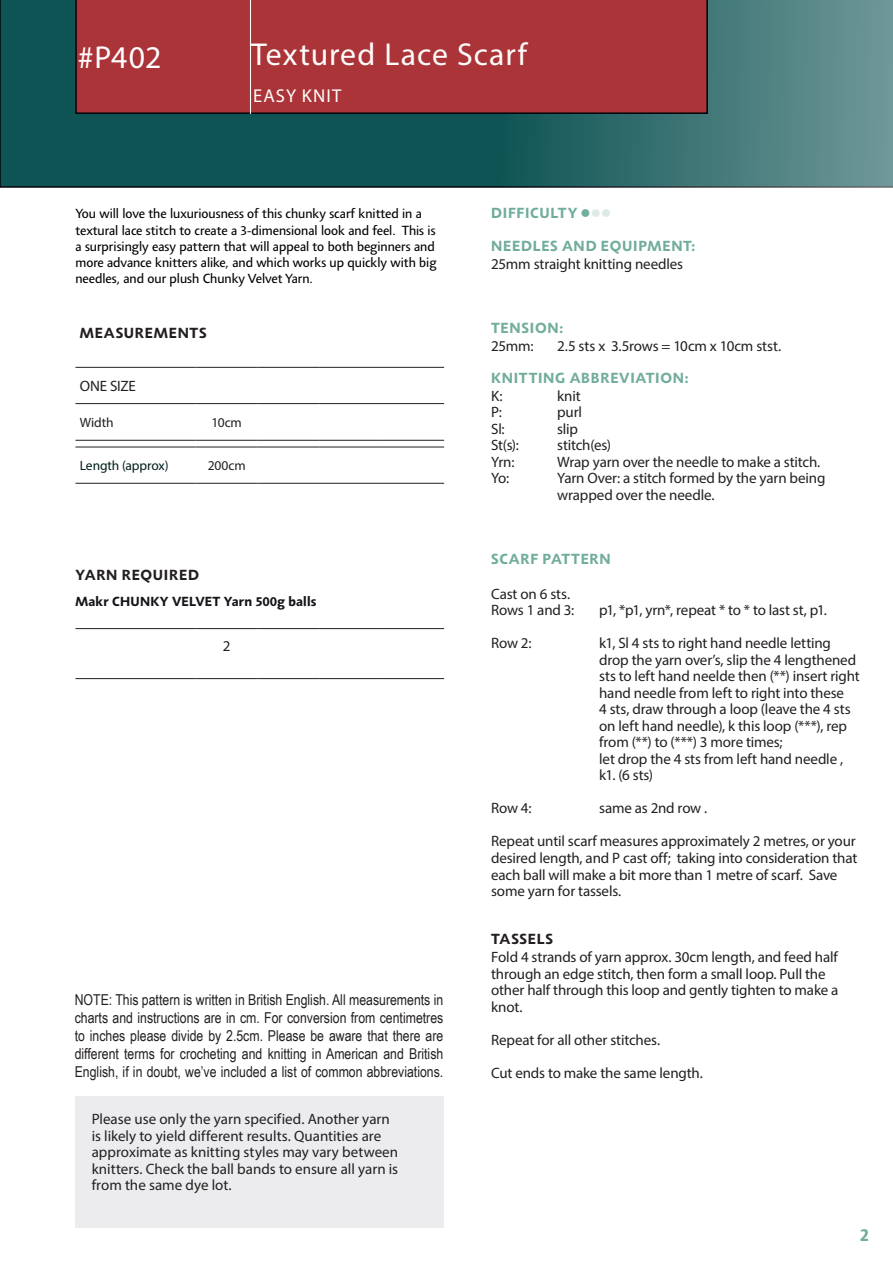
<style>
.page{position:relative;width:893px;height:1263px;background:#fff}
.page>*{position:absolute;margin:0;border:0;box-sizing:border-box;transform-origin:0 0}
.t1{font:31.8px "Myriad Pro";letter-spacing:.03em;color:#fefcfa}
.t2{font:31.8px "Myriad Pro";color:#fff}
.t3{font:18.6px "Myriad Pro";letter-spacing:.06em;color:#fffefc}
.t4{font:700 18px "Agilita LT Pro";color:#71ad9c}
.t5{font:15px/16.5px "Myriad Pro";letter-spacing:-.01em;color:#231f20}
.t6{font:15px/18px "Arial Narrow";color:#231f20;text-align:justify}
.t7{font:700 15px/33px "Agilita LT Pro";letter-spacing:.045em;color:#71ad9c}
.t8{font:700 15px "Agilita LT Pro";letter-spacing:.05em;color:#231f20}
.t9{font:13.5px/16.2px "Agilita LT Pro";color:#000001}
.t10{font:700 13.5px "Agilita LT Pro";letter-spacing:.015em;color:#16131a}
.t11{font:13.5px "Myriad Pro";letter-spacing:-.005em;color:#231f20}
.t12{font:13.5px "Myriad Pro";letter-spacing:-.005em;color:#001c1c}
.s1{color:#dcebe6}
</style>
<div class="page">
<hr style="left:75px;top:440px;width:121px;height:1px;background:#231f20">
<hr style="left:196px;top:440px;width:62px;height:1px;background:#231f20">
<hr style="left:258px;top:440px;width:62px;height:1px;background:#231f20">
<hr style="left:320px;top:440px;width:62px;height:1px;background:#231f20">
<hr style="left:382px;top:440px;width:62px;height:1px;background:#231f20">
<hr style="left:75px;top:367px;width:121px;height:1px;background:#231f20">
<hr style="left:196px;top:367px;width:62px;height:1px;background:#231f20">
<hr style="left:258px;top:367px;width:62px;height:1px;background:#231f20">
<hr style="left:320px;top:367px;width:62px;height:1px;background:#231f20">
<hr style="left:382px;top:367px;width:62px;height:1px;background:#231f20">
<hr style="left:75px;top:403px;width:121px;height:1px;background:#231f20">
<hr style="left:196px;top:403px;width:62px;height:1px;background:#231f20">
<hr style="left:258px;top:403px;width:62px;height:1px;background:#231f20">
<hr style="left:320px;top:403px;width:62px;height:1px;background:#231f20">
<hr style="left:382px;top:403px;width:62px;height:1px;background:#231f20">
<hr style="left:75px;top:447px;width:121px;height:1px;background:#231f20">
<hr style="left:196px;top:447px;width:62px;height:1px;background:#231f20">
<hr style="left:258px;top:447px;width:62px;height:1px;background:#231f20">
<hr style="left:320px;top:447px;width:62px;height:1px;background:#231f20">
<hr style="left:382px;top:447px;width:62px;height:1px;background:#231f20">
<hr style="left:75px;top:483px;width:121px;height:1px;background:#231f20">
<hr style="left:196px;top:483px;width:62px;height:1px;background:#231f20">
<hr style="left:258px;top:483px;width:62px;height:1px;background:#231f20">
<hr style="left:320px;top:483px;width:62px;height:1px;background:#231f20">
<hr style="left:382px;top:483px;width:62px;height:1px;background:#231f20">
<hr style="left:75px;top:628px;width:121px;height:1px;background:#231f20">
<hr style="left:196px;top:628px;width:62px;height:1px;background:#231f20">
<hr style="left:258px;top:628px;width:62px;height:1px;background:#231f20">
<hr style="left:320px;top:628px;width:62px;height:1px;background:#231f20">
<hr style="left:382px;top:628px;width:62px;height:1px;background:#231f20">
<hr style="left:75px;top:678px;width:121px;height:1px;background:#231f20">
<hr style="left:196px;top:678px;width:62px;height:1px;background:#231f20">
<hr style="left:258px;top:678px;width:62px;height:1px;background:#231f20">
<hr style="left:320px;top:678px;width:62px;height:1px;background:#231f20">
<hr style="left:382px;top:678px;width:62px;height:1px;background:#231f20">
<div style="left:75px;top:1096px;width:369px;height:132px;background:#ececee"></div>
<svg style="left:0;top:0;width:893px;height:188px;background:#2e6969"></svg>
<div style="left:75px;top:0;width:633px;height:114px;background:#ab3439"></div>
<hr style="left:250px;top:0;width:1px;height:114px;background:#fff">
<h1 class="t2" style="left:78px;top:37px;width:85px">#P402</h1>
<h1 class="t1" style="left:251px;top:34px;width:277px">Textured Lace Scarf</h1>
<p class="t3" style="left:253px;top:85px;width:90px">EASY KNIT</p>
<p class="t9" style="left:75px;top:206px;width:362px">You will love the luxuriousness of this chunky scarf knitted in a textural lace stitch to create a 3-dimensional look and feel. This is a surprisingly easy pattern that will appeal to both beginners and more advance knitters alike, and which works up quickly with big needles, and our plush Chunky Velvet Yarn.</p>
<p class="t8" style="left:80px;top:322px;width:128px">MEASUREMENTS</p>
<p class="t5" style="left:80px;top:378px;width:58px">ONE SIZE</p>
<p class="t11" style="left:80px;top:414px;width:35px">Width</p>
<p class="t11" style="left:211px;top:414px;width:32px">10cm</p>
<p class="t12" style="left:80px;top:457px;width:90px">Length (approx)</p>
<p class="t11" style="left:208px;top:457px;width:39px">200cm</p>
<p class="t8" style="left:76px;top:564px;width:125px">YARN REQUIRED</p>
<p class="t10" style="left:75px;top:591px;width:242px">Makr CHUNKY VELVET Yarn 500g balls</p>
<p class="t5" style="left:223px;top:637px;width:9px">2</p>
<p class="t6" style="left:75px;top:990px;width:370px">NOTE: This pattern is written in British English. All measurements in charts and instructions are in cm. For conversion from centimetres to inches please divide by 2.5cm. Please be aware that there are different terms for crocheting and knitting in American and British English, if in doubt, we’ve included a list of common abbreviations.</p>
<p class="t5" style="left:92px;top:1111px;width:308px">Please use only the yarn specified. Another yarn is likely to yield different results. Quantities are approximate as knitting styles may vary between knitters. Check the ball bands to ensure all yarn is from the same dye lot.</p>
<p class="t7" style="left:491px;top:196px;width:206px">DIFFICULTY ●<span class="s1">●●<br></span>NEEDLES AND EQUIPMENT:</p>
<p class="t5" style="left:491px;top:255px;width:194px">25mm straight knitting needles</p>
<p class="t7" style="left:491px;top:312px;width:73px">TENSION:</p>
<p class="t5" style="left:491px;top:338px;width:44px">25mm:</p>
<p class="t5" style="left:557px;top:338px;width:225px">2.5 sts x 3.5rows = 10cm x 10cm stst.</p>
<p class="t7" style="left:491px;top:361px;width:199px">KNITTING ABBREVIATION:</p>
<p class="t5" style="left:491px;top:387px;width:13px">K:</p>
<p class="t5" style="left:557px;top:387px;width:25px">knit</p>
<p class="t5" style="left:491px;top:404px;width:12px">P:</p>
<p class="t5" style="left:557px;top:404px;width:26px">purl</p>
<p class="t5" style="left:491px;top:420px;width:15px">Sl:</p>
<p class="t5" style="left:557px;top:420px;width:22px">slip</p>
<p class="t5" style="left:491px;top:437px;width:29px">St(s):</p>
<p class="t5" style="left:557px;top:437px;width:55px">stitch(es)</p>
<p class="t5" style="left:491px;top:453px;width:25px">Yrn:</p>
<p class="t5" style="left:557px;top:453px;width:265px">Wrap yarn over the needle to make a stitch.</p>
<p class="t5" style="left:491px;top:470px;width:20px">Yo:</p>
<p class="t5" style="left:557px;top:470px;width:270px">Yarn Over: a stitch formed by the yarn being wrapped over the needle.</p>
<p class="t7" style="left:491px;top:543px;width:121px">SCARF PATTERN</p>
<p class="t5" style="left:491px;top:585px;width:85px">Cast on 6 sts.<br>Rows 1 and 3:</p>
<p class="t5" style="left:599px;top:602px;width:229px">p1, *p1, yrn*, repeat * to * to last st, p1.</p>
<p class="t5" style="left:491px;top:635px;width:42px">Row 2:</p>
<p class="t5" style="left:599px;top:635px;width:262px">k1, Sl 4 sts to right hand needle letting drop the yarn over’s, slip the 4 lengthened sts to left hand neelde then (**) insert right hand needle from left to right into these<br>4 sts, draw through a loop (leave the 4 sts on left hand needle), k this loop (***), rep from (**) to (***) 3 more times;<br>let drop the 4 sts from left hand needle , k1. (6 sts)</p>
<p class="t5" style="left:491px;top:800px;width:42px">Row 4:</p>
<p class="t5" style="left:599px;top:800px;width:110px">same as 2nd row .</p>
<p class="t5" style="left:491px;top:833px;width:368px">Repeat until scarf measures approximately 2 metres, or your desired length, and P cast off; taking into consideration that each ball will make a bit more than 1 metre of scarf. Save some yarn for tassels.</p>
<p class="t8" style="left:491px;top:928px;width:63px">TASSELS</p>
<p class="t5" style="left:491px;top:948px;width:349px">Fold 4 strands of yarn approx. 30cm length, and feed half through an edge stitch, then form a small loop. Pull the other half through this loop and gently tighten to make a knot.</p>
<p class="t5" style="left:491px;top:1031px;width:170px">Repeat for all other stitches.</p>
<p class="t5" style="left:491px;top:1064px;width:213px">Cut ends to make the same length.</p>
<p class="t4" style="left:860px;top:1222px;width:10px">2</p>
</div>
